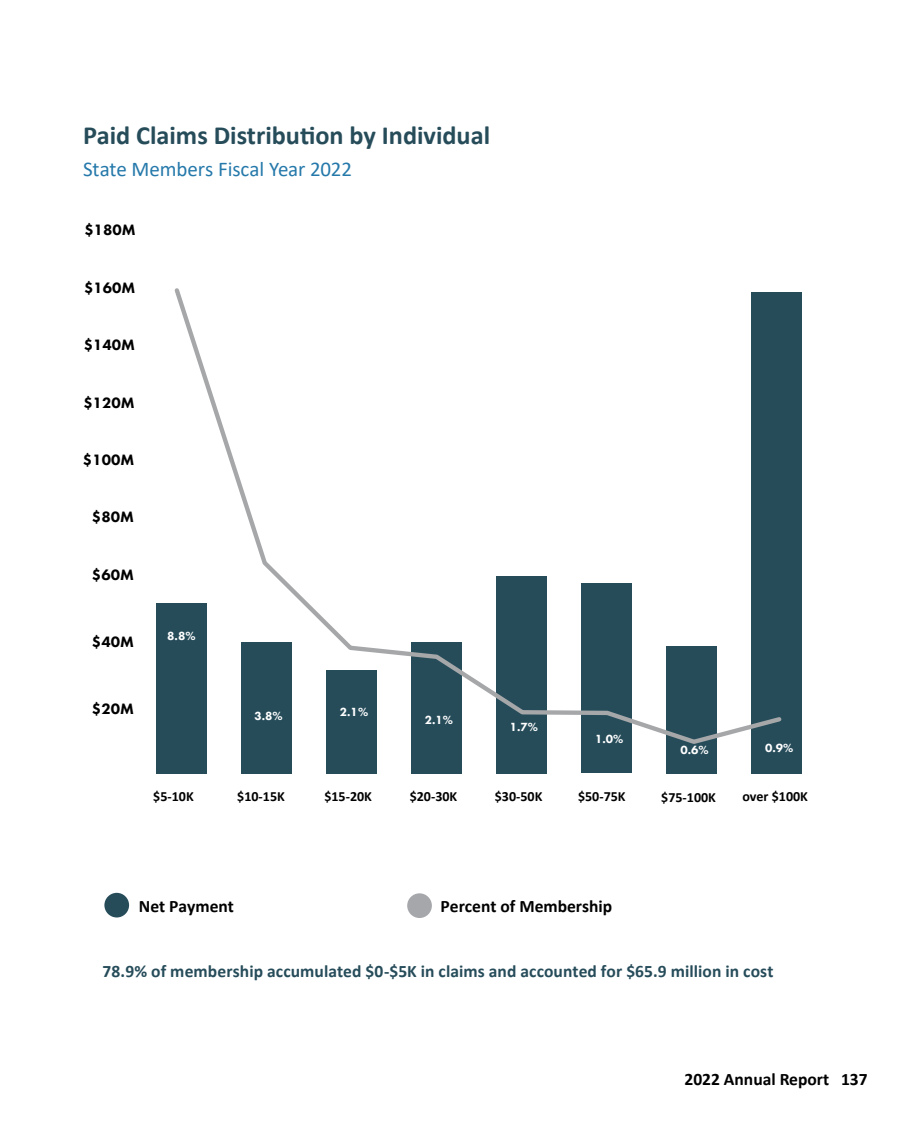
<style>
.page{position:relative;width:908px;height:1134px;background:#fff}
.page>*{position:absolute;margin:0;border:0;box-sizing:border-box;transform-origin:0 0}
.t1{font:700 26.25px "Calibri";color:#264c5a}
.t2{font:21px "Calibri";letter-spacing:-.005em;color:#2579aa}
.t3{font:700 17.5px "Calibri";letter-spacing:.005em;color:#264c5a}
.t4{font:700 17.5px "Calibri";color:#000}
.t5{font:800 15.58px "Futura PT";color:#000}
.t6{font:700 14px "Calibri";color:#000}
.t7{font:800 12.25px "Futura PT";color:#fff}
</style>
<div class="page">
<div style="left:104px;top:893px;width:25px;height:25px;background:#264c5a;border-radius:50%"></div>
<div style="left:156px;top:603px;width:50px;height:171px;background:#264c5a"></div>
<div style="left:241px;top:642px;width:50px;height:132px;background:#264c5a"></div>
<div style="left:326px;top:670px;width:50px;height:104px;background:#264c5a"></div>
<div style="left:411px;top:642px;width:50px;height:132px;background:#264c5a"></div>
<div style="left:496px;top:576px;width:50px;height:198px;background:#264c5a"></div>
<div style="left:581px;top:583px;width:50px;height:190px;background:#264c5a"></div>
<div style="left:666px;top:646px;width:50px;height:128px;background:#264c5a"></div>
<div style="left:751px;top:292px;width:50px;height:482px;background:#264c5a"></div>
<svg style="left:174px;top:288px;width:608px;height:458px"></svg>
<div style="left:407px;top:893px;width:25px;height:25px;background:#a5a7aa;border-radius:50%"></div>
<h1 class="t1" style="left:83px;top:117px;width:408px">Paid Claims Distribution by Individual</h1>
<p class="t2" style="left:83px;top:155px;width:270px">State Members Fiscal Year 2022</p>
<p class="t5" style="left:84px;top:220px;width:53px">$180M</p>
<p class="t5" style="left:84px;top:278px;width:53px">$160M</p>
<p class="t5" style="left:84px;top:335px;width:53px">$140M</p>
<p class="t5" style="left:83px;top:393px;width:53px">$120M</p>
<p class="t5" style="left:83px;top:450px;width:53px">$100M</p>
<p class="t5" style="left:92px;top:507px;width:43px">$80M</p>
<p class="t5" style="left:92px;top:565px;width:43px">$60M</p>
<p class="t5" style="left:92px;top:632px;width:43px">$40M</p>
<p class="t5" style="left:92px;top:699px;width:43px">$20M</p>
<p class="t7" style="left:167px;top:628px;width:30px">8.8%</p>
<p class="t6" style="left:153px;top:787px;width:42px">$5-10K</p>
<p class="t7" style="left:254px;top:708px;width:30px">3.8%</p>
<p class="t7" style="left:340px;top:704px;width:30px">2.1%</p>
<p class="t7" style="left:424px;top:712px;width:30px">2.1%</p>
<p class="t7" style="left:509px;top:719px;width:30px">1.7%</p>
<p class="t7" style="left:595px;top:732px;width:30px">1.0%</p>
<p class="t7" style="left:680px;top:743px;width:30px">0.6%</p>
<p class="t7" style="left:764px;top:740px;width:30px">0.9%</p>
<p class="t6" style="left:237px;top:787px;width:49px">$10-15K</p>
<p class="t6" style="left:324px;top:787px;width:49px">$15-20K</p>
<p class="t6" style="left:409px;top:786px;width:49px">$20-30K</p>
<p class="t6" style="left:494px;top:786px;width:49px">$30-50K</p>
<p class="t6" style="left:578px;top:786px;width:49px">$50-75K</p>
<p class="t6" style="left:661px;top:788px;width:56px">$75-100K</p>
<p class="t6" style="left:742px;top:786px;width:67px">over $100K</p>
<p class="t4" style="left:139px;top:894px;width:97px">Net Payment</p>
<p class="t4" style="left:440px;top:894px;width:173px">Percent of Membership</p>
<p class="t3" style="left:103px;top:958px;width:672px">78.9% of membership accumulated $0-$5K in claims and accounted for $65.9 million in cost</p>
<p class="t4" style="left:684px;top:1066px;width:185px">2022 Annual Report 137</p>
</div>
